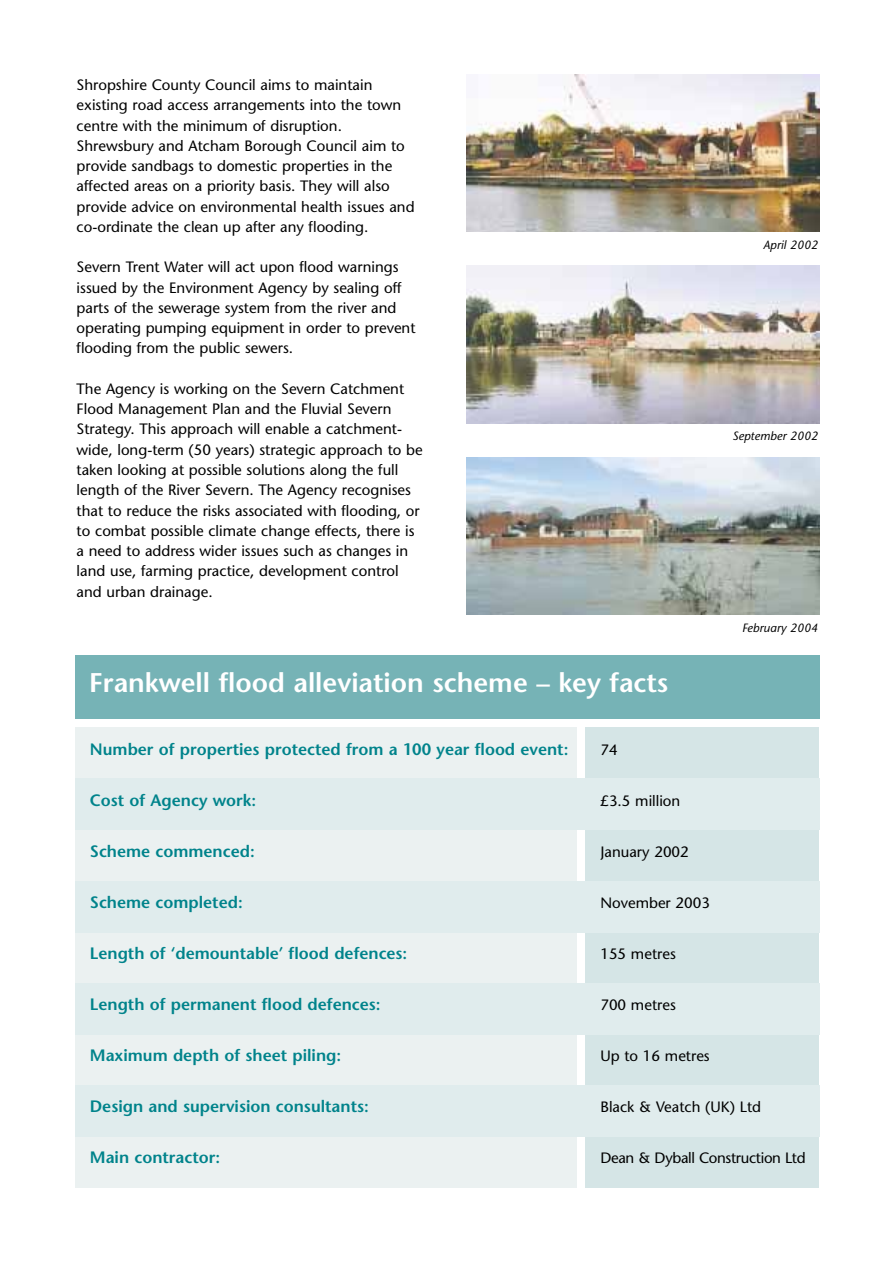
<style>
.page{position:relative;width:893px;height:1262px;background:#fff}
.page>*{position:absolute;margin:0;border:0;box-sizing:border-box;transform-origin:0 0}
.t1{font:600 27px "Stone Sans";color:#fff}
.t2{font:600 16.5px "Stone Sans";color:#00838b}
.t3{font:15px/20.2px "Stone Sans";color:#000}
.t4{font:15px "Stone Sans";letter-spacing:-.025em;color:#000}
.t5{font:italic 12px "Stone Sans";letter-spacing:.005em;color:#000}
</style>
<div class="page">
<div style="left:75px;top:655px;width:744px;height:63px;background:#76b3b6"></div>
<div style="left:585px;top:727px;width:234px;height:460px;background:#d5e5e6"></div>
<div style="left:75px;top:727px;width:501px;height:460px;background:#ebf1f1"></div>
<div style="left:75px;top:779px;width:744px;height:51px;background:#e0eced"></div>
<div style="left:75px;top:881px;width:744px;height:51px;background:#e0eced"></div>
<div style="left:75px;top:983px;width:744px;height:51px;background:#e0eced"></div>
<div style="left:75px;top:1085px;width:744px;height:51px;background:#e0eced"></div>
<img style="left:466px;top:74px;width:353px;height:158px">
<img style="left:467px;top:266px;width:352px;height:157px">
<img style="left:466px;top:457px;width:353px;height:157px">
<p class="t3" style="left:77px;top:76px;width:339px">Shropshire County Council aims to maintain existing road access arrangements into the town centre with the minimum of disruption.<br>Shrewsbury and Atcham Borough Council aim to provide sandbags to domestic properties in the affected areas on a priority basis. They will also provide advice on environmental health issues and co-ordinate the clean up after any flooding.</p>
<p class="t3" style="left:77px;top:259px;width:340px">Severn Trent Water will act upon flood warnings issued by the Environment Agency by sealing off parts of the sewerage system from the river and operating pumping equipment in order to prevent flooding from the public sewers.</p>
<p class="t3" style="left:77px;top:380px;width:348px">The Agency is working on the Severn Catchment Flood Management Plan and the Fluvial Severn Strategy. This approach will enable a catchment&shy;wide, long-term (50 years) strategic approach to be taken looking at possible solutions along the full length of the River Severn. The Agency recognises that to reduce the risks associated with flooding, or to combat possible climate change effects, there is a need to address wider issues such as changes in land use, farming practice, development control and urban drainage.</p>
<h1 class="t1" style="left:89px;top:672px;width:580px">Frankwell flood alleviation scheme – key facts</h1>
<p class="t5" style="left:763px;top:240px;width:56px">April 2002</p>
<p class="t5" style="left:732px;top:432px;width:87px">September 2002</p>
<p class="t5" style="left:742px;top:623px;width:77px">February 2004</p>
<p class="t2" style="left:90px;top:743px;width:480px">Number of properties protected from a 100 year flood event:</p>
<p class="t3" style="left:600px;top:741px;width:19px">74</p>
<p class="t2" style="left:90px;top:794px;width:168px">Cost of Agency work:</p>
<p class="t3" style="left:600px;top:792px;width:81px">£3.5 million</p>
<p class="t2" style="left:90px;top:845px;width:166px">Scheme commenced:</p>
<p class="t3" style="left:600px;top:843px;width:90px">January 2002</p>
<p class="t2" style="left:90px;top:896px;width:154px">Scheme completed:</p>
<p class="t3" style="left:600px;top:894px;width:111px">November 2003</p>
<p class="t2" style="left:90px;top:947px;width:319px">Length of ‘demountable’ flood defences:</p>
<p class="t3" style="left:600px;top:945px;width:77px">155 metres</p>
<p class="t2" style="left:90px;top:998px;width:292px">Length of permanent flood defences:</p>
<p class="t3" style="left:600px;top:996px;width:77px">700 metres</p>
<p class="t2" style="left:90px;top:1049px;width:253px">Maximum depth of sheet piling:</p>
<p class="t3" style="left:600px;top:1047px;width:111px">Up to 16 metres</p>
<p class="t2" style="left:90px;top:1100px;width:280px">Design and supervision consultants:</p>
<p class="t3" style="left:600px;top:1098px;width:162px">Black &amp; Veatch (UK) Ltd</p>
<p class="t2" style="left:90px;top:1151px;width:132px">Main contractor:</p>
<p class="t4" style="left:600px;top:1152px;width:207px">Dean &amp; Dyball Construction Ltd</p>
</div>
